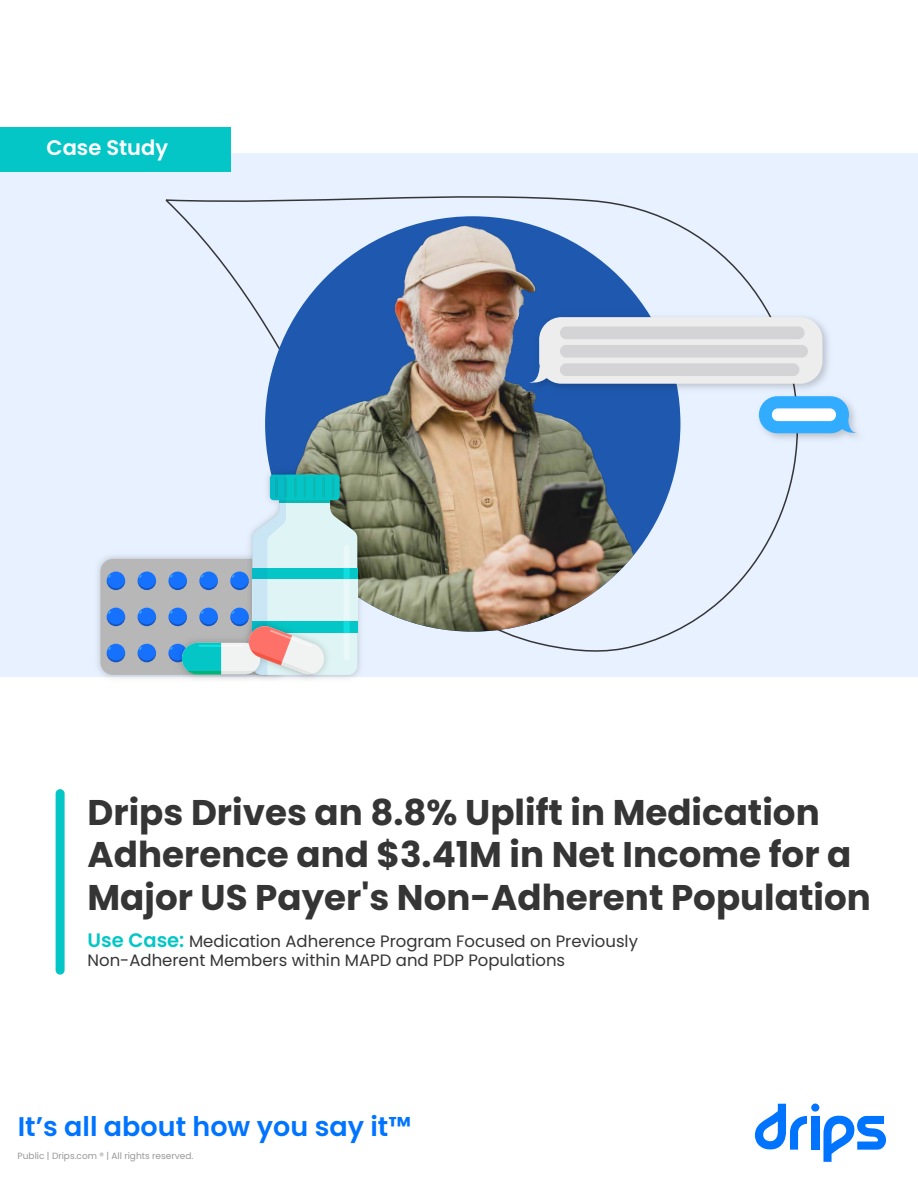
<style>
.page{position:relative;width:918px;height:1188px;background:#fff}
.page>*{position:absolute;margin:0;border:0;box-sizing:border-box;transform-origin:0 0}
.t1{font:700 35.7px/42.8px "Poppins";color:#353535}
.t2{font:600 27px "Poppins";color:#0074ff}
.t3{font:600 21px "Poppins";color:#fff}
.t4{font:16.5px/19.5px "Poppins";color:#353535}
.t5{font:9px "Poppins";color:#979797}
.s1{font-weight:600;font-size:19.5px;color:#05c6c6}
</style>
<div class="page">
<svg style="left:755px;top:1104px;width:131px;height:58px"></svg>
<div style="left:811px;top:1116px;width:8px;height:34px;background:#0074ff"></div>
<div style="left:0;top:153px;width:918px;height:523px;background:#e8f1ff"></div>
<div style="left:0;top:128px;width:231px;height:44px;background:#05c6c6"></div>
<svg style="left:165px;top:196px;width:633px;height:456px"></svg>
<div style="left:56px;top:789px;width:9px;height:186px;background:#05c6c6;border-radius:5px"></div>
<img style="left:265px;top:216px;width:394px;height:416px">
<img style="left:523px;top:311px;width:335px;height:135px">
<svg style="left:529px;top:366px;width:19px;height:18px"></svg>
<div style="left:539px;top:317px;width:283px;height:67px;background:#ededed;border-radius:22px"></div>
<div style="left:560px;top:327px;width:245px;height:12px;background:#d4d4d6;border-radius:6px"></div>
<div style="left:560px;top:345px;width:248px;height:13px;background:#d4d4d6;border-radius:6px"></div>
<div style="left:560px;top:363px;width:239px;height:13px;background:#d4d4d6;border-radius:6px"></div>
<div style="left:759px;top:396px;width:90px;height:37px;background:#31acff;border-radius:19px"></div>
<svg style="left:842px;top:420px;width:15px;height:14px"></svg>
<div style="left:772px;top:408px;width:64px;height:13px;background:#fff;border-radius:6px"></div>
<div style="left:100px;top:559px;width:186px;height:116px;background:#b7b7b7;border-radius:13px"></div>
<div style="left:107px;top:644px;width:18px;height:18px;background:#1672fd;border-radius:50%"></div>
<svg style="left:107px;top:647px;width:18px;height:15px"></svg>
<div style="left:107px;top:608px;width:18px;height:18px;background:#1672fd;border-radius:50%"></div>
<svg style="left:107px;top:611px;width:18px;height:15px"></svg>
<div style="left:107px;top:572px;width:18px;height:18px;background:#1672fd;border-radius:50%"></div>
<svg style="left:107px;top:575px;width:18px;height:15px"></svg>
<div style="left:138px;top:644px;width:18px;height:18px;background:#1672fd;border-radius:50%"></div>
<svg style="left:138px;top:647px;width:18px;height:15px"></svg>
<div style="left:138px;top:608px;width:18px;height:18px;background:#1672fd;border-radius:50%"></div>
<svg style="left:138px;top:611px;width:18px;height:15px"></svg>
<div style="left:138px;top:572px;width:18px;height:18px;background:#1672fd;border-radius:50%"></div>
<svg style="left:138px;top:575px;width:18px;height:15px"></svg>
<img style="left:243px;top:466px;width:123px;height:212px">
<img style="left:172px;top:675px;width:163px;height:6px">
<svg style="left:168px;top:475px;width:189px;height:200px"></svg>
<p class="t3" style="left:47px;top:136px;width:123px">Case Study</p>
<p class="t1" style="left:88px;top:791px;width:785px">Drips Drives an 8.8% Uplift in Medication<br>Adherence and $3.41M in Net Income for a<br>Major US Payer's Non-Adherent Population</p>
<p class="t4" style="left:88px;top:931px;width:552px"><span class="s1">Use Case:</span> Medication Adherence Program Focused on Previously<br>Non-Adherent Members within MAPD and PDP Populations</p>
<p class="t2" style="left:18px;top:1110px;width:395px">It’s all about how you say it™</p>
<p class="t5" style="left:18px;top:1151px;width:177px">Public | Drips.com ® | All rights reserved.</p>
</div>
